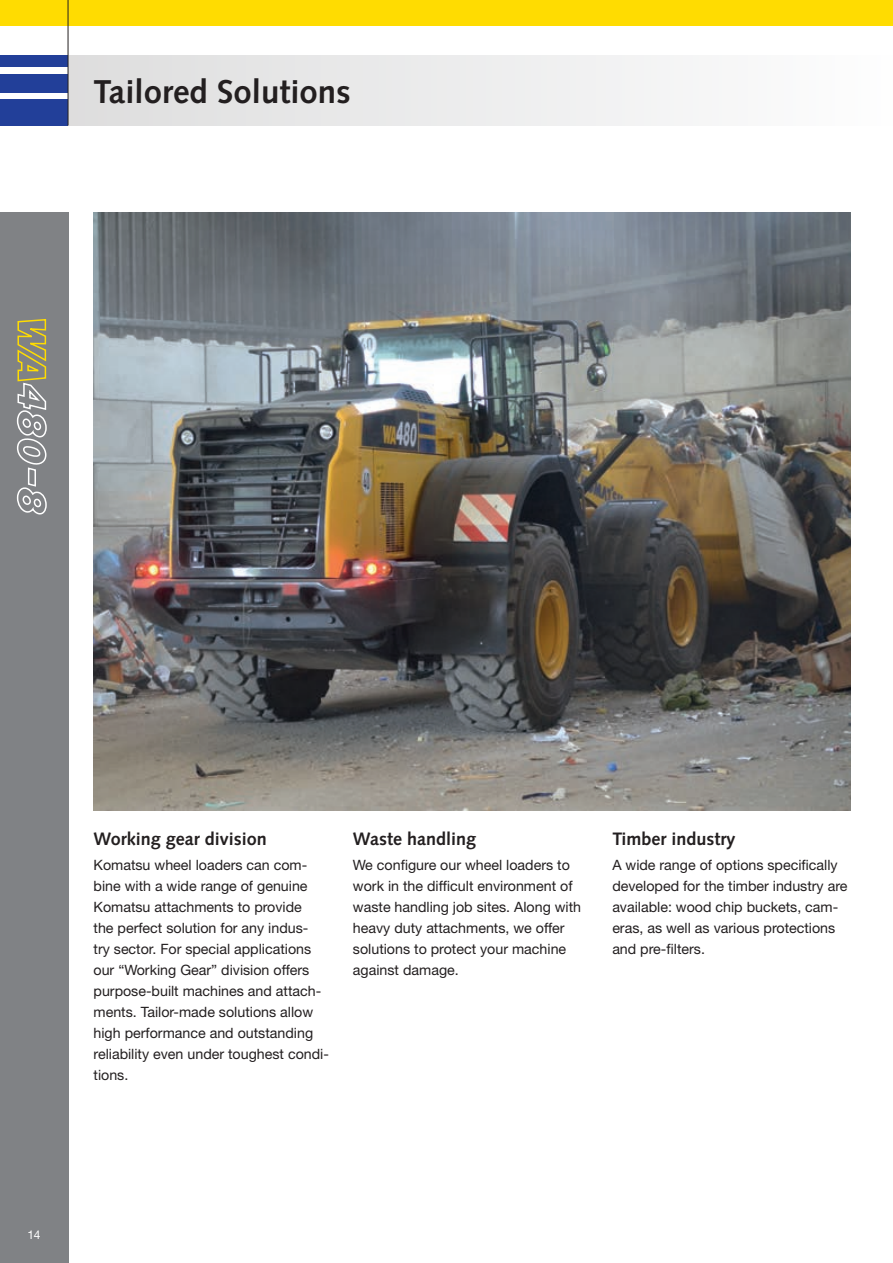
<style>
.page{position:relative;width:893px;height:1263px;background:#fff}
.page>*{position:absolute;margin:0;border:0;box-sizing:border-box;transform-origin:0 0}
.t1{font:700 33px "Syntax LTCE";color:#231f20}
.t2{font:700 18px "Syntax LTCE";color:#231f20}
.t3{font:14.25px/21px "Helvetica Neue LT Pro";color:#231f20}
.t4{font:12px "Helvetica Neue LT Pro";color:#fff}
</style>
<div class="page">
<div style="left:0;top:99px;width:68px;height:26px;background:#223f99"></div>
<div style="left:0;top:74px;width:68px;height:18px;background:#223f99"></div>
<div style="left:0;top:55px;width:68px;height:12px;background:#223f99"></div>
<div style="left:0;top:0;width:893px;height:26px;background:#ffdc01"></div>
<div style="left:68px;top:55px;width:825px;height:70px;background:linear-gradient(to right,#ddddde,#fdfdfe)"></div>
<hr style="left:68px;top:0;width:1px;height:125px;background:#231f20">
<div style="left:0;top:213px;width:68px;height:1050px;background:#808285"></div>
<img style="left:94px;top:213px;width:756px;height:597px">
<svg style="left:16px;top:319px;width:31px;height:196px"></svg>
<h1 class="t1" style="left:94px;top:73px;width:259px">Tailored Solutions</h1>
<p class="t2" style="left:94px;top:828px;width:175px">Working gear division</p>
<p class="t3" style="left:94px;top:854px;width:237px">Komatsu wheel loaders can com&shy;bine with a wide range of genuine<br>Komatsu attachments to provide<br>the perfect solution for any indus-<br>try sector. For special applications our “Working Gear” division offers purpose-built machines and attach&shy;ments. Tailor-made solutions allow high performance and outstanding reliability even under toughest condi&shy;tions.</p>
<p class="t2" style="left:353px;top:828px;width:125px">Waste handling</p>
<p class="t3" style="left:353px;top:854px;width:230px">We configure our wheel loaders to work in the difficult environment of waste handling job sites. Along with heavy duty attachments, we offer solutions to protect your machine against damage.</p>
<p class="t2" style="left:612px;top:828px;width:125px">Timber industry</p>
<p class="t3" style="left:612px;top:854px;width:237px">A wide range of options specifically developed for the timber industry are available: wood chip buckets, cam&shy;eras, as well as various protections and pre-filters.</p>
<p class="t4" style="left:27px;top:1227px;width:15px">14</p>
</div>
